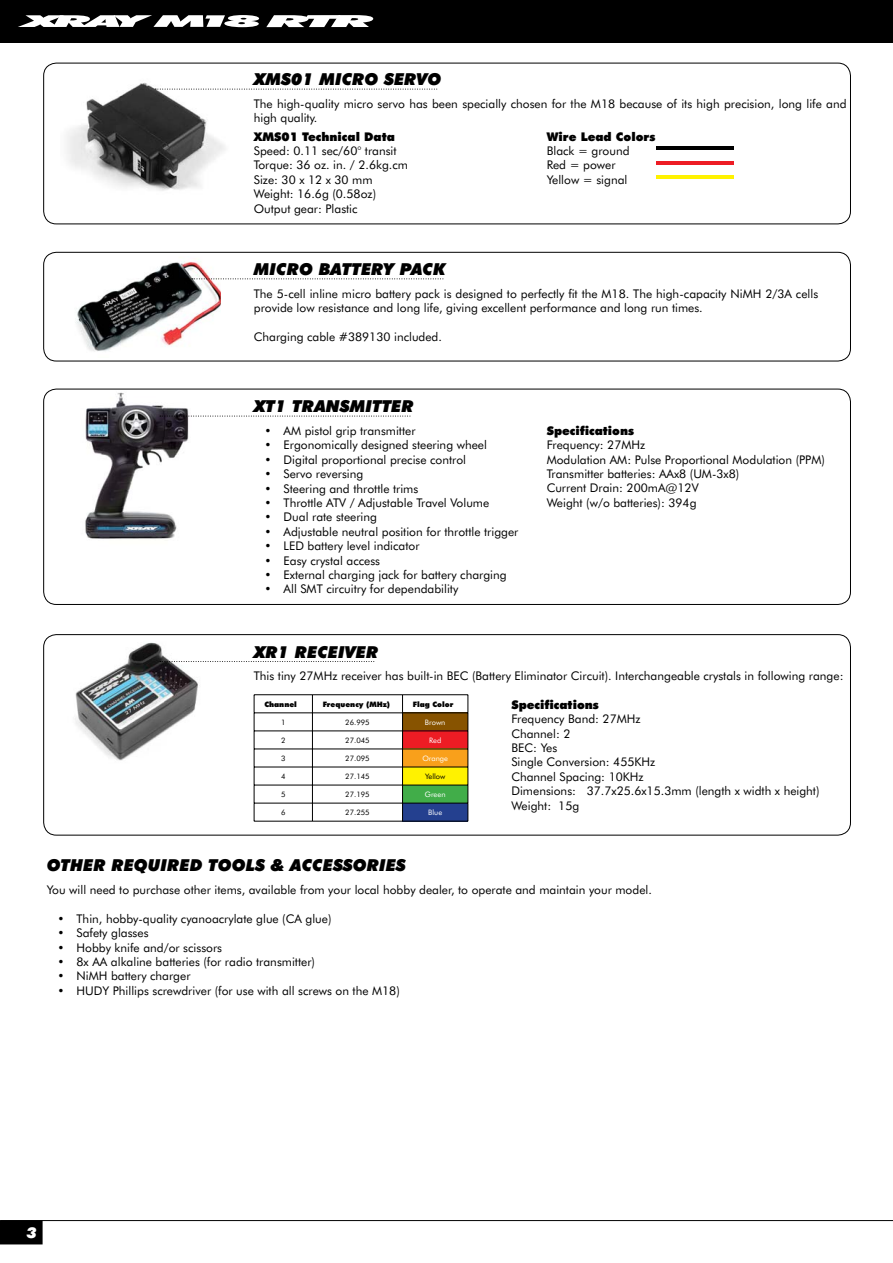
<style>
.page{position:relative;width:893px;height:1263px;background:#fff}
.page>*{position:absolute;margin:0;border:0;box-sizing:border-box;transform-origin:0 0}
.t1{font:italic 900 16.5px "Futura BTCE";color:#000}
.t2{font:italic 900 15px "Futura BTCE";color:#fff}
.t3{font:12px/14.4px "Futura BTCE";color:#000}
.t4{font:900 12px "Futura BTCE";color:#000}
.t5{font:7.5px "Futura BTCE";color:#000}
.t6{font:900 7.5px "Futura BTCE";color:#000}
.t7{font:7.5px "Futura BTCE";color:#fff}
</style>
<div class="page">
<img style="left:75px;top:642px;width:123px;height:119px">
<svg style="left:160px;top:661px;width:214px;height:1px"></svg>
<div style="left:402px;top:713px;width:66px;height:18px;background:#875300"></div>
<div style="left:402px;top:731px;width:66px;height:18px;background:#ed1c24"></div>
<div style="left:402px;top:749px;width:66px;height:18px;background:#f9a01b"></div>
<div style="left:402px;top:767px;width:66px;height:18px;background:#fff200"></div>
<div style="left:402px;top:785px;width:66px;height:18px;background:#41ad49"></div>
<div style="left:402px;top:803px;width:66px;height:18px;background:#24408f"></div>
<hr style="left:254px;top:694px;width:58px;height:1px;background:#000">
<hr style="left:312px;top:694px;width:90px;height:1px;background:#000">
<hr style="left:402px;top:694px;width:66px;height:1px;background:#000">
<hr style="left:254px;top:713px;width:58px;height:1px;background:#000">
<hr style="left:312px;top:713px;width:90px;height:1px;background:#000">
<hr style="left:402px;top:713px;width:66px;height:1px;background:#000">
<hr style="left:254px;top:731px;width:58px;height:1px;background:#000">
<hr style="left:312px;top:731px;width:90px;height:1px;background:#000">
<hr style="left:402px;top:731px;width:66px;height:1px;background:#000">
<hr style="left:254px;top:749px;width:58px;height:1px;background:#000">
<hr style="left:312px;top:749px;width:90px;height:1px;background:#000">
<hr style="left:254px;top:767px;width:58px;height:1px;background:#000">
<hr style="left:312px;top:767px;width:90px;height:1px;background:#000">
<hr style="left:254px;top:785px;width:58px;height:1px;background:#000">
<hr style="left:312px;top:785px;width:90px;height:1px;background:#000">
<hr style="left:254px;top:803px;width:58px;height:1px;background:#000">
<svg style="left:254px;top:695px;width:1px;height:126px"></svg>
<hr style="left:312px;top:803px;width:90px;height:1px;background:#000">
<svg style="left:312px;top:695px;width:1px;height:126px"></svg>
<hr style="left:254px;top:821px;width:148px;height:1px;background:#000">
<hr style="left:402px;top:749px;width:66px;height:1px;background:#000">
<hr style="left:402px;top:767px;width:66px;height:1px;background:#000">
<hr style="left:402px;top:785px;width:66px;height:1px;background:#000">
<hr style="left:402px;top:803px;width:66px;height:1px;background:#000">
<svg style="left:402px;top:695px;width:1px;height:126px"></svg>
<svg style="left:467px;top:695px;width:1px;height:126px"></svg>
<hr style="left:402px;top:821px;width:66px;height:1px;background:#000">
<svg style="left:43px;top:63px;width:808px;height:542px"></svg>
<div style="left:43px;top:634px;width:807px;height:201px;border:1px solid #000;border-radius:13px"></div>
<div style="left:0;top:0;width:892px;height:43px;background:#000"></div>
<svg style="left:18px;top:15px;width:355px;height:12px"></svg>
<svg style="left:0;top:1221px;width:43px;height:23px"></svg>
<hr style="left:0;top:1220px;width:892px;height:1px;background:#000">
<h1 class="t1" style="left:254px;top:73px;width:189px">XMS01 MICRO SERVO</h1>
<p class="t3" style="left:254px;top:98px;width:594px">The high-quality micro servo has been specially chosen for the M18 because of its high precision, long life and high quality.</p>
<p class="t4" style="left:254px;top:132px;width:143px">XMS01 Technical Data</p>
<p class="t3" style="left:254px;top:145px;width:155px">Speed: 0.11 sec/60° transit<br>Torque: 36 oz. in. / 2.6kg.cm<br>Size: 30 x 12 x 30 mm<br>Weight: 16.6g (0.58oz)<br>Output gear: Plastic</p>
<p class="t4" style="left:546px;top:132px;width:110px">Wire Lead Colors</p>
<p class="t3" style="left:546px;top:145px;width:84px">Black = ground<br>Red = power<br>Yellow = signal</p>
<h1 class="t1" style="left:254px;top:263px;width:193px">MICRO BATTERY PACK</h1>
<p class="t3" style="left:254px;top:288px;width:566px">The 5-cell inline micro battery pack is designed to perfectly fit the M18. The high-capacity NiMH 2/3A cells provide low resistance and long life, giving excellent performance and long run times.</p>
<p class="t3" style="left:254px;top:331px;width:190px">Charging cable #389130 included.</p>
<h1 class="t1" style="left:254px;top:400px;width:161px">XT1 TRANSMITTER</h1>
<p class="t3" style="left:264px;top:425px;width:152px">• AM pistol grip transmitter</p>
<p class="t3" style="left:264px;top:439px;width:224px">• Ergonomically designed steering wheel</p>
<p class="t3" style="left:264px;top:454px;width:203px">• Digital proportional precise control</p>
<p class="t3" style="left:264px;top:468px;width:100px">• Servo reversing</p>
<p class="t3" style="left:264px;top:482px;width:155px">• Steering and throttle trims</p>
<p class="t3" style="left:264px;top:497px;width:226px">• Throttle ATV / Adjustable Travel Volume</p>
<p class="t3" style="left:264px;top:511px;width:114px">• Dual rate steering</p>
<p class="t3" style="left:264px;top:526px;width:255px">• Adjustable neutral position for throttle trigger</p>
<p class="t3" style="left:264px;top:540px;width:156px">• LED battery level indicator</p>
<p class="t3" style="left:264px;top:554px;width:117px">• Easy crystal access</p>
<p class="t3" style="left:264px;top:569px;width:243px">• External charging jack for battery charging</p>
<p class="t3" style="left:264px;top:583px;width:195px">• All SMT circuitry for dependability</p>
<p class="t4" style="left:546px;top:426px;width:89px">Specifications</p>
<p class="t3" style="left:546px;top:439px;width:280px">Frequency: 27MHz<br>Modulation AM: Pulse Proportional Modulation (PPM)<br>Transmitter batteries: AAx8 (UM-3x8)<br>Current Drain: 200mA@12V<br>Weight (w/o batteries): 394g</p>
<h1 class="t1" style="left:254px;top:646px;width:126px">XR1 RECEIVER</h1>
<p class="t3" style="left:254px;top:670px;width:591px">This tiny 27MHz receiver has built-in BEC (Battery Eliminator Circuit). Interchangeable crystals in following range:</p>
<p class="t4" style="left:511px;top:700px;width:89px">Specifications</p>
<p class="t3" style="left:511px;top:713px;width:310px">Frequency Band: 27MHz<br>Channel: 2<br>BEC: Yes<br>Single Conversion: 455KHz<br>Channel Spacing: 10KHz<br>Dimensions: 37.7x25.6x15.3mm (length x width x height)<br>Weight: 15g</p>
<p class="t6" style="left:264px;top:702px;width:34px">Channel</p>
<p class="t6" style="left:323px;top:702px;width:69px">Frequency (MHz)</p>
<p class="t6" style="left:413px;top:702px;width:42px">Flag Color</p>
<p class="t5" style="left:281px;top:720px;width:6px">1</p>
<p class="t5" style="left:345px;top:720px;width:26px">26.995</p>
<p class="t7" style="left:425px;top:720px;width:22px">Brown</p>
<p class="t5" style="left:281px;top:738px;width:6px">2</p>
<p class="t5" style="left:345px;top:738px;width:26px">27.045</p>
<p class="t7" style="left:429px;top:738px;width:14px">Red</p>
<p class="t5" style="left:281px;top:756px;width:6px">3</p>
<p class="t5" style="left:345px;top:756px;width:26px">27.095</p>
<p class="t7" style="left:422px;top:756px;width:27px">Orange</p>
<p class="t5" style="left:281px;top:774px;width:6px">4</p>
<p class="t5" style="left:345px;top:774px;width:26px">27.145</p>
<p class="t5" style="left:425px;top:774px;width:22px">Yellow</p>
<p class="t5" style="left:281px;top:792px;width:6px">5</p>
<p class="t5" style="left:345px;top:792px;width:26px">27.195</p>
<p class="t7" style="left:425px;top:792px;width:22px">Green</p>
<p class="t5" style="left:281px;top:810px;width:6px">6</p>
<p class="t5" style="left:345px;top:810px;width:26px">27.255</p>
<p class="t7" style="left:428px;top:810px;width:15px">Blue</p>
<h1 class="t1" style="left:47px;top:859px;width:360px">OTHER REQUIRED TOOLS &amp; ACCESSORIES</h1>
<p class="t3" style="left:47px;top:884px;width:606px">You will need to purchase other items, available from your local hobby dealer, to operate and maintain your model.</p>
<p class="t3" style="left:58px;top:913px;width:275px">• Thin, hobby-quality cyanoacrylate glue (CA glue)</p>
<p class="t3" style="left:58px;top:927px;width:92px">• Safety glasses</p>
<p class="t3" style="left:58px;top:942px;width:166px">• Hobby knife and/or scissors</p>
<p class="t3" style="left:58px;top:956px;width:259px">• 8x AA alkaline batteries (for radio transmitter)</p>
<p class="t3" style="left:58px;top:970px;width:134px">• NiMH battery charger</p>
<p class="t3" style="left:58px;top:985px;width:344px">• HUDY Phillips screwdriver (for use with all screws on the M18)</p>
<p class="t2" style="left:27px;top:1228px;width:12px">3</p>
</div>
